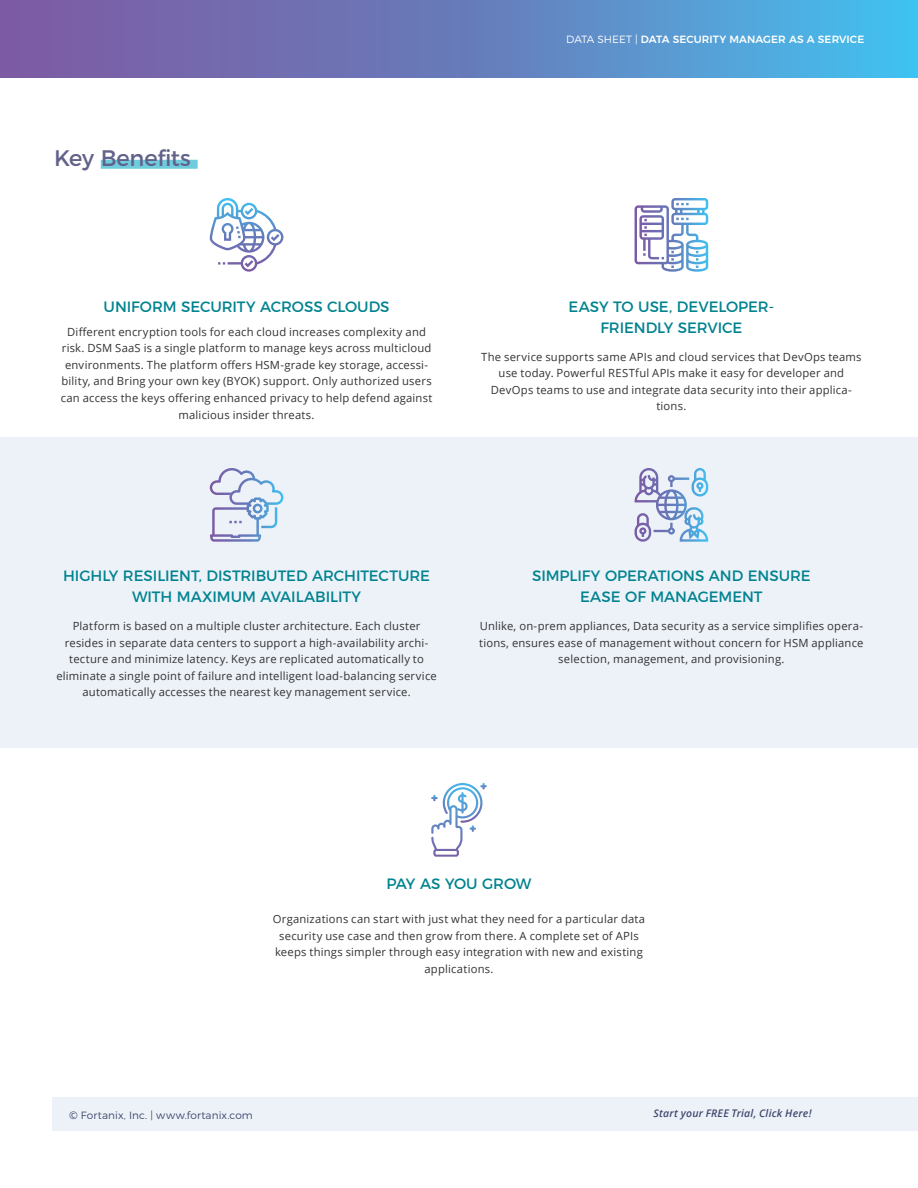
<style>
.page{position:relative;width:918px;height:1188px;background:#fff}
.page>*{position:absolute;margin:0;border:0;box-sizing:border-box;transform-origin:0 0}
.t1{font:22.5px "Montserrat";letter-spacing:-.01em;color:#61618a}
.t2{font:15px/21px "Montserrat";letter-spacing:-.005em;color:#00838f;text-align:center}
.t3{font:11.25px/16.5px "Open Sans";letter-spacing:.02em;color:#333;text-align:center}
.t4{font:500 10.5px "Montserrat";letter-spacing:.01em;color:#fff}
.t5{font:300 10.5px "Montserrat";letter-spacing:.01em;color:#41486d}
.t6{font:italic 600 10.5px "Open Sans";letter-spacing:.02em;color:#41486d}
.s1{font-weight:300}
.s2{font-family:"Open Sans";font-weight:400}
</style>
<div class="page">
<div style="left:0;top:0;width:918px;height:78px;background:linear-gradient(to right,#82509b,#47b8e8)"></div>
<div style="left:52px;top:1098px;width:866px;height:33px;background:#edf2f9"></div>
<div style="left:0;top:437px;width:918px;height:311px;background:#edf2f9"></div>
<div style="left:101px;top:160px;width:97px;height:9px;background:#6fccdd"></div>
<svg style="left:210px;top:198px;width:73px;height:74px"></svg>
<svg style="left:635px;top:198px;width:73px;height:74px"></svg>
<svg style="left:210px;top:468px;width:73px;height:74px"></svg>
<svg style="left:635px;top:468px;width:73px;height:52px"></svg>
<svg style="left:431px;top:783px;width:56px;height:74px"></svg>
<h1 class="t1" style="left:54px;top:140px;width:138px">Key Benefits</h1>
<h2 class="t2" style="left:104px;top:295px;width:288px">UNIFORM SECURITY ACROSS CLOUDS</h2>
<p class="t4" style="left:566px;top:31px;width:300px"><span class="s1">DATA SHEET |</span> DATA SECURITY MANAGER AS A SERVICE</p>
<h2 class="t2" style="left:569px;top:295px;width:207px">EASY TO USE, DEVELOPER-</h2>
<p class="t3" style="left:67px;top:323px;width:360px">Different encryption tools for each cloud increases complexity and</p>
<h2 class="t2" style="left:600px;top:316px;width:144px">FRIENDLY SERVICE</h2>
<p class="t3" style="left:61px;top:340px;width:373px">risk. DSM SaaS is a single platform to manage keys across multicloud environments. The platform offers HSM-grade key storage, accessi&shy;bility, and Bring your own key (BYOK) support. Only authorized users can access the keys offering enhanced privacy to help defend against malicious insider threats.</p>
<p class="t3" style="left:481px;top:348px;width:382px">The service supports same APIs and cloud services that DevOps teams use today. Powerful RESTful APIs make it easy for developer and DevOps teams to use and integrate data security into their applica&shy;tions.</p>
<h2 class="t2" style="left:63px;top:564px;width:368px">HIGHLY RESILIENT, DISTRIBUTED ARCHITECTURE<br>WITH MAXIMUM AVAILABILITY</h2>
<h2 class="t2" style="left:532px;top:564px;width:280px">SIMPLIFY OPERATIONS AND ENSURE<br>EASE OF MANAGEMENT</h2>
<p class="t3" style="left:56px;top:618px;width:382px">Platform is based on a multiple cluster architecture. Each cluster resides in separate data centers to support a high-availability archi&shy;tecture and minimize latency. Keys are replicated automatically to eliminate a single point of failure and intelligent load-balancing service automatically accesses the nearest key management service.</p>
<p class="t3" style="left:479px;top:618px;width:386px">Unlike, on-prem appliances, Data security as a service simplifies opera&shy;tions, ensures ease of management without concern for HSM appliance selection, management, and provisioning.</p>
<h2 class="t2" style="left:387px;top:872px;width:146px">PAY AS YOU GROW</h2>
<p class="t3" style="left:273px;top:910px;width:374px">Organizations can start with just what they need for a particular data security use case and then grow from there. A complete set of APIs keeps things simpler through easy integration with new and existing applications.</p>
<p class="t5" style="left:69px;top:1107px;width:185px"><span class="s2">©</span> Fortanix, Inc. | www.fortanix.com</p>
<p class="t6" style="left:653px;top:1106px;width:160px">Start your FREE Trial, Click Here!</p>
</div>
